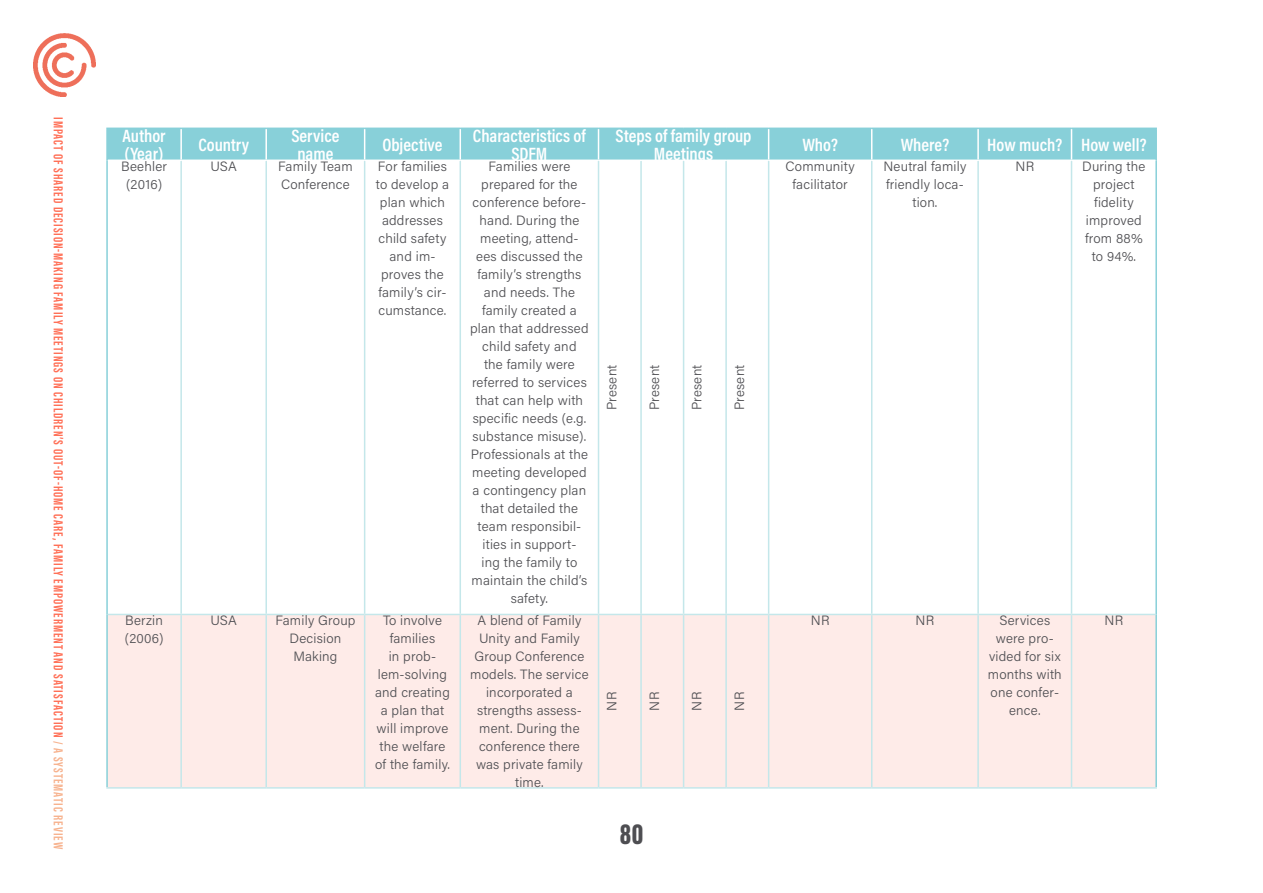
<style>
.page{position:relative;width:1263px;height:893px;background:#fff}
.page>*{position:absolute;margin:0;border:0;box-sizing:border-box;transform-origin:0 0}
.t1{font:900 30px "Acumin Pro Extra Cond";color:#4e4e52}
.t2{font:600 18px/18px "Acumin Pro Cond";color:#fff;text-align:center}
.t3{font:300 13.5px/18px "Acumin Pro";letter-spacing:.015em;color:#4e4e52;text-align:center}
.t4{font:700 13.5px "Acumin Pro Extra Cond";letter-spacing:.07em;color:#ff7057}
.s1{color:#f7b38f}
</style>
<div class="page">
<img style="left:33px;top:34px;width:62px;height:62px">
<div style="left:108px;top:129px;width:1047px;height:31px;background:#88d0d9"></div>
<div style="left:108px;top:615px;width:1047px;height:172px;background:#feebe8"></div>
<hr style="left:180px;top:129px;width:2px;height:31px;background:#fff">
<hr style="left:265px;top:129px;width:2px;height:31px;background:#fff">
<hr style="left:364px;top:129px;width:1px;height:31px;background:#fff">
<hr style="left:459px;top:129px;width:2px;height:31px;background:#fff">
<hr style="left:598px;top:129px;width:1px;height:31px;background:#fff">
<hr style="left:768px;top:129px;width:1px;height:31px;background:#fff">
<hr style="left:871px;top:129px;width:1px;height:31px;background:#fff">
<hr style="left:977px;top:129px;width:2px;height:31px;background:#fff">
<hr style="left:1071px;top:129px;width:1px;height:31px;background:#fff">
<hr style="left:106px;top:128px;width:75px;height:1px;background:#88d0d9">
<hr style="left:106px;top:129px;width:2px;height:31px;background:#88d0d9">
<hr style="left:181px;top:128px;width:85px;height:1px;background:#88d0d9">
<hr style="left:266px;top:128px;width:99px;height:1px;background:#88d0d9">
<hr style="left:365px;top:128px;width:95px;height:1px;background:#88d0d9">
<hr style="left:460px;top:128px;width:138px;height:1px;background:#88d0d9">
<hr style="left:598px;top:128px;width:43px;height:1px;background:#88d0d9">
<hr style="left:641px;top:128px;width:43px;height:1px;background:#88d0d9">
<hr style="left:684px;top:128px;width:42px;height:1px;background:#88d0d9">
<hr style="left:726px;top:128px;width:43px;height:1px;background:#88d0d9">
<hr style="left:769px;top:128px;width:103px;height:1px;background:#88d0d9">
<hr style="left:872px;top:128px;width:106px;height:1px;background:#88d0d9">
<hr style="left:978px;top:128px;width:93px;height:1px;background:#88d0d9">
<hr style="left:1071px;top:128px;width:86px;height:1px;background:#88d0d9">
<hr style="left:1155px;top:129px;width:2px;height:31px;background:#88d0d9">
<hr style="left:106px;top:160px;width:2px;height:454px;background:#88d0d9">
<hr style="left:1155px;top:160px;width:2px;height:454px;background:#88d0d9">
<hr style="left:106px;top:614px;width:2px;height:173px;background:#88d0d9">
<hr style="left:1155px;top:614px;width:2px;height:173px;background:#88d0d9">
<hr style="left:180px;top:161px;width:2px;height:453px;background:#c4e7ea">
<hr style="left:265px;top:161px;width:2px;height:453px;background:#c4e7ea">
<hr style="left:364px;top:161px;width:1px;height:453px;background:#c4e7ea">
<hr style="left:459px;top:161px;width:2px;height:453px;background:#c4e7ea">
<hr style="left:598px;top:161px;width:1px;height:453px;background:#c4e7ea">
<hr style="left:640px;top:161px;width:2px;height:453px;background:#c4e7ea">
<hr style="left:683px;top:161px;width:1px;height:453px;background:#c4e7ea">
<hr style="left:725px;top:161px;width:2px;height:453px;background:#c4e7ea">
<hr style="left:768px;top:161px;width:1px;height:453px;background:#c4e7ea">
<hr style="left:871px;top:161px;width:1px;height:453px;background:#c4e7ea">
<hr style="left:977px;top:161px;width:2px;height:453px;background:#c4e7ea">
<hr style="left:1071px;top:161px;width:1px;height:453px;background:#c4e7ea">
<hr style="left:180px;top:615px;width:2px;height:172px;background:#c4e7ea">
<hr style="left:265px;top:615px;width:2px;height:172px;background:#c4e7ea">
<hr style="left:364px;top:615px;width:1px;height:172px;background:#c4e7ea">
<hr style="left:459px;top:615px;width:2px;height:172px;background:#c4e7ea">
<hr style="left:598px;top:615px;width:1px;height:172px;background:#c4e7ea">
<hr style="left:640px;top:615px;width:2px;height:172px;background:#c4e7ea">
<hr style="left:683px;top:615px;width:1px;height:172px;background:#c4e7ea">
<hr style="left:725px;top:615px;width:2px;height:172px;background:#c4e7ea">
<hr style="left:768px;top:615px;width:1px;height:172px;background:#c4e7ea">
<hr style="left:871px;top:615px;width:1px;height:172px;background:#c4e7ea">
<hr style="left:977px;top:615px;width:2px;height:172px;background:#c4e7ea">
<hr style="left:1071px;top:615px;width:1px;height:172px;background:#c4e7ea">
<hr style="left:108px;top:614px;width:73px;height:1px;background:#c4e7ea">
<hr style="left:181px;top:614px;width:85px;height:1px;background:#c4e7ea">
<hr style="left:266px;top:614px;width:99px;height:1px;background:#c4e7ea">
<hr style="left:365px;top:614px;width:95px;height:1px;background:#c4e7ea">
<hr style="left:460px;top:614px;width:138px;height:1px;background:#c4e7ea">
<hr style="left:598px;top:614px;width:43px;height:1px;background:#c4e7ea">
<hr style="left:641px;top:614px;width:43px;height:1px;background:#c4e7ea">
<hr style="left:684px;top:614px;width:42px;height:1px;background:#c4e7ea">
<hr style="left:726px;top:614px;width:43px;height:1px;background:#c4e7ea">
<hr style="left:769px;top:614px;width:103px;height:1px;background:#c4e7ea">
<hr style="left:872px;top:614px;width:106px;height:1px;background:#c4e7ea">
<hr style="left:978px;top:614px;width:93px;height:1px;background:#c4e7ea">
<hr style="left:1071px;top:614px;width:84px;height:1px;background:#c4e7ea">
<hr style="left:106px;top:787px;width:75px;height:2px;background:#c4e7ea">
<hr style="left:181px;top:787px;width:85px;height:2px;background:#c4e7ea">
<hr style="left:266px;top:787px;width:99px;height:2px;background:#c4e7ea">
<hr style="left:365px;top:787px;width:95px;height:2px;background:#c4e7ea">
<hr style="left:460px;top:787px;width:138px;height:2px;background:#c4e7ea">
<hr style="left:598px;top:787px;width:43px;height:2px;background:#c4e7ea">
<hr style="left:641px;top:787px;width:43px;height:2px;background:#c4e7ea">
<hr style="left:684px;top:787px;width:42px;height:2px;background:#c4e7ea">
<hr style="left:726px;top:787px;width:43px;height:2px;background:#c4e7ea">
<hr style="left:769px;top:787px;width:103px;height:2px;background:#c4e7ea">
<hr style="left:872px;top:787px;width:106px;height:2px;background:#c4e7ea">
<hr style="left:978px;top:787px;width:93px;height:2px;background:#c4e7ea">
<hr style="left:1071px;top:787px;width:86px;height:2px;background:#c4e7ea">
<p class="t4" style="left:67px;top:117px;width:733px;rotate:90deg">IMPACT OF SHARED DECISION-MAKING FAMILY MEETINGS ON CHILDREN’S OUT-OF-HOME CARE, FAMILY EMPOWERMENT AND SATISFACTION <span class="s1">/ A SYSTEMATIC REVIEW</span></p>
<h2 class="t2" style="left:123px;top:126px;width:45px;text-align:left">Author (Year)</h2>
<h2 class="t2" style="left:198px;top:135px;width:52px">Country</h2>
<h2 class="t2" style="left:291px;top:126px;width:50px">Service name</h2>
<h2 class="t2" style="left:382px;top:135px;width:62px">Objective</h2>
<h2 class="t2" style="left:473px;top:126px;width:114px">Characteristics of<br>SDFM</h2>
<h2 class="t2" style="left:616px;top:126px;width:137px">Steps of family group<br>Meetings</h2>
<h2 class="t2" style="left:802px;top:135px;width:37px">Who?</h2>
<h2 class="t2" style="left:901px;top:135px;width:50px">Where?</h2>
<h2 class="t2" style="left:987px;top:135px;width:161px">How much? How well?</h2>
<p class="t3" style="left:121px;top:157px;width:47px">Beehler (2016)</p>
<p class="t3" style="left:210px;top:157px;width:28px">USA</p>
<p class="t3" style="left:278px;top:157px;width:76px;text-align:left">Family Team<br>Conference</p>
<p class="t3" style="left:376px;top:157px;width:75px">For families to develop a plan which addresses child safety and im&shy;proves the family’s cir&shy;cumstance.</p>
<p class="t3" style="left:470px;top:157px;width:120px">Families were prepared for the conference before&shy;hand. During the meeting, attend&shy;ees discussed the family’s strengths and needs. The family created a plan that addressed child safety and<br>the family were referred to services that can help with specific needs (e.g. substance misuse).<br>Professionals at the meeting developed a contingency plan that detailed the team responsibil&shy;ities in support-<br>ing the family to maintain the child’s safety.</p>
<p class="t3" style="left:785px;top:157px;width:71px">Community facilitator</p>
<p class="t3" style="left:883px;top:157px;width:85px">Neutral family friendly loca&shy;tion.</p>
<p class="t3" style="left:1015px;top:157px;width:20px">NR</p>
<p class="t3" style="left:1082px;top:157px;width:65px">During the project fidelity improved from 88% to 94%.</p>
<p class="t3" style="left:602px;top:410px;width:47px;rotate:-90deg">Present</p>
<p class="t3" style="left:645px;top:410px;width:47px;rotate:-90deg">Present</p>
<p class="t3" style="left:687px;top:410px;width:47px;rotate:-90deg">Present</p>
<p class="t3" style="left:730px;top:410px;width:47px;rotate:-90deg">Present</p>
<p class="t3" style="left:125px;top:611px;width:40px;text-align:left">Berzin (2006)</p>
<p class="t3" style="left:210px;top:611px;width:28px">USA</p>
<p class="t3" style="left:275px;top:611px;width:82px">Family Group<br>Decision<br>Making</p>
<p class="t3" style="left:375px;top:611px;width:76px">To involve families<br>in prob&shy;lem-solving and creating a plan that will improve the welfare of the family.</p>
<p class="t3" style="left:470px;top:611px;width:120px">A blend of Family<br>Unity and Family<br>Group Conference models. The service incorporated a strengths assess&shy;ment. During the conference there was private family time.</p>
<p class="t3" style="left:602px;top:711px;width:20px;rotate:-90deg">NR</p>
<p class="t3" style="left:645px;top:711px;width:20px;rotate:-90deg">NR</p>
<p class="t3" style="left:687px;top:711px;width:20px;rotate:-90deg">NR</p>
<p class="t3" style="left:730px;top:711px;width:20px;rotate:-90deg">NR</p>
<h1 class="t1" style="left:620px;top:815px;width:25px">80</h1>
<p class="t3" style="left:811px;top:611px;width:20px">NR</p>
<p class="t3" style="left:915px;top:611px;width:20px">NR</p>
<p class="t3" style="left:988px;top:611px;width:75px">Services were pro&shy;vided for six months with one confer&shy;ence.</p>
<p class="t3" style="left:1104px;top:611px;width:20px">NR</p>
</div>
